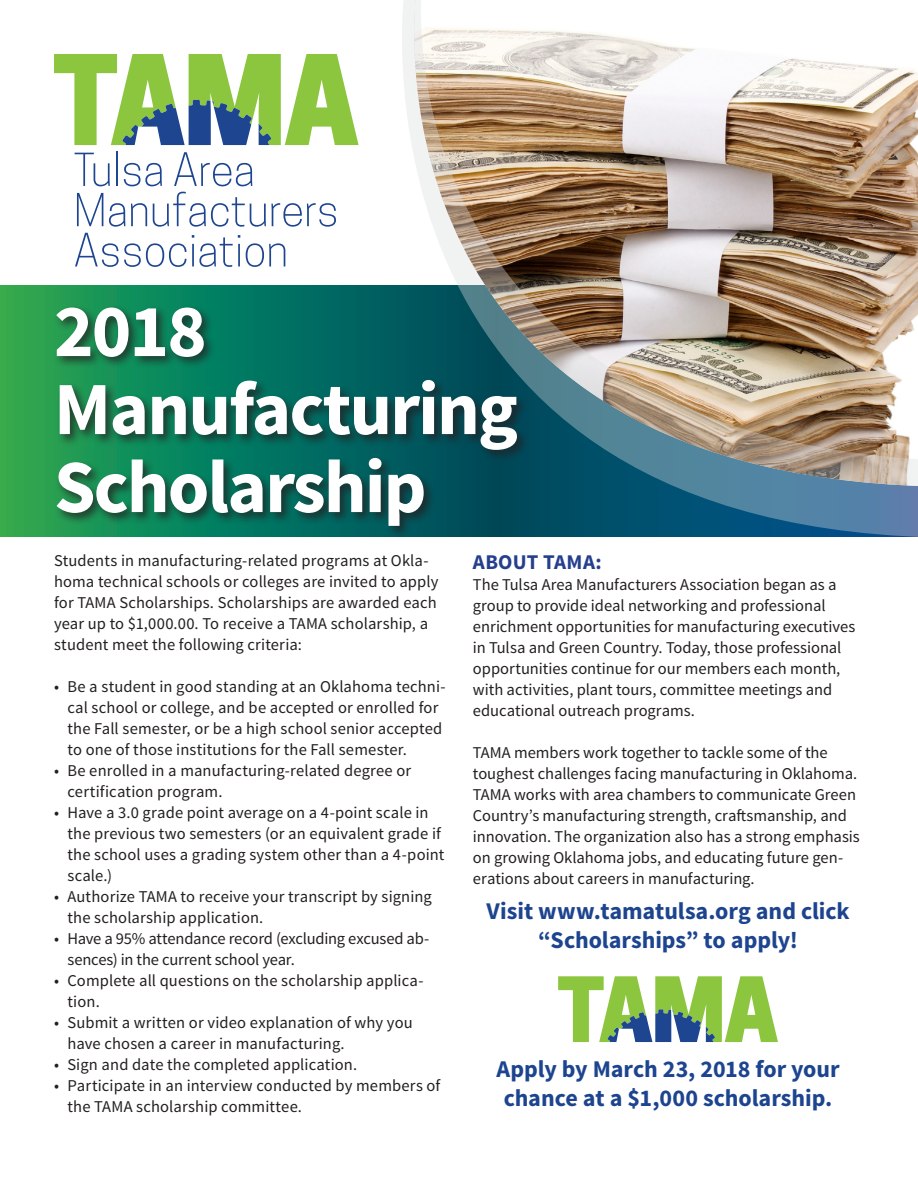
<style>
.page{position:relative;width:918px;height:1188px;background:#fff}
.page>*{position:absolute;margin:0;border:0;box-sizing:border-box;transform-origin:0 0}
.t1{font:700 75px/78px "Source Sans Pro";letter-spacing:-.025em;color:#fff}
.t2{font:700 24px/28.8px "Source Sans Pro";letter-spacing:-.005em;color:#1d448f;text-align:center}
.t3{font:700 21px "Source Sans Pro";letter-spacing:.01em;color:#253f8e}
.t4{font:16.5px/21px "Source Sans Pro";letter-spacing:.005em;color:#231f20}
.t5{font:16.5px/21px "Source Sans Pro";letter-spacing:-.015em;color:#231f20}
</style>
<div class="page">
<svg style="left:0;top:285px;width:348px;height:252px;background:#259a52"></svg>
<div style="left:53px;top:304px;width:477px;height:235px;background:#231f20;opacity:.75"></div>
<img style="left:400px;top:0;width:518px;height:537px">
<svg style="left:54px;top:54px;width:305px;height:91px"></svg>
<svg style="left:75px;top:153px;width:35px;height:33px"></svg>
<hr style="left:116px;top:152px;width:2px;height:34px;background:#1d4590">
<svg style="left:124px;top:163px;width:38px;height:23px"></svg>
<svg style="left:174px;top:152px;width:78px;height:34px"></svg>
<svg style="left:77px;top:193px;width:26px;height:33px"></svg>
<svg style="left:109px;top:203px;width:16px;height:24px"></svg>
<svg style="left:131px;top:203px;width:16px;height:23px"></svg>
<svg style="left:153px;top:192px;width:183px;height:35px"></svg>
<svg style="left:75px;top:233px;width:111px;height:34px"></svg>
<svg style="left:192px;top:235px;width:48px;height:32px"></svg>
<svg style="left:246px;top:243px;width:39px;height:24px"></svg>
<svg style="left:558px;top:976px;width:220px;height:66px"></svg>
<p class="t1" style="left:54px;top:295px;width:466px">2018<br>Manufacturing</p>
<p class="t1" style="left:54px;top:451px;width:374px">Scholarship</p>
<p class="t4" style="left:54px;top:550px;width:386px">Students in manufacturing-related programs at Okla&shy;homa technical schools or colleges are invited to apply for TAMA Scholarships. Scholarships are awarded each year up to $1,000.00. To receive a TAMA scholarship, a student meet the following criteria:</p>
<p class="t4" style="left:68px;top:676px;width:380px;text-indent:-14px">• Be a student in good standing at an Oklahoma techni&shy;cal school or college, and be accepted or enrolled for the Fall semester, or be a high school senior accepted to one of those institutions for the Fall semester.</p>
<p class="t4" style="left:68px;top:760px;width:345px;text-indent:-14px">• Be enrolled in a manufacturing-related degree or certification program.</p>
<p class="t4" style="left:68px;top:802px;width:378px;text-indent:-14px">• Have a 3.0 grade point average on a 4-point scale in the previous two semesters (or an equivalent grade if the school uses a grading system other than a 4-point scale.)</p>
<p class="t4" style="left:68px;top:886px;width:366px;text-indent:-14px">• Authorize TAMA to receive your transcript by signing the scholarship application.</p>
<p class="t5" style="left:68px;top:928px;width:363px;text-indent:-14px">• Have a 95% attendance record (excluding excused ab&shy;sences) in the current school year.</p>
<p class="t4" style="left:68px;top:970px;width:357px;text-indent:-14px">• Complete all questions on the scholarship applica&shy;tion.</p>
<p class="t4" style="left:68px;top:1012px;width:347px;text-indent:-14px">• Submit a written or video explanation of why you have chosen a career in manufacturing.</p>
<p class="t4" style="left:54px;top:1054px;width:305px">• Sign and date the completed application.</p>
<p class="t4" style="left:68px;top:1075px;width:374px;text-indent:-14px">• Participate in an interview conducted by members of the TAMA scholarship committee.</p>
<p class="t3" style="left:473px;top:549px;width:130px">ABOUT TAMA:</p>
<p class="t4" style="left:473px;top:575px;width:384px">The Tulsa Area Manufacturers Association began as a group to provide ideal networking and professional enrichment opportunities for manufacturing executives in Tulsa and Green Country. Today, those professional opportunities continue for our members each month, with activities, plant tours, committee meetings and educational outreach programs.</p>
<p class="t4" style="left:473px;top:743px;width:388px">TAMA members work together to tackle some of the toughest challenges facing manufacturing in Oklahoma.<br>TAMA works with area chambers to communicate Green Country’s manufacturing strength, craftsmanship, and innovation. The organization also has a strong emphasis on growing Oklahoma jobs, and educating future gen&shy;erations about careers in manufacturing.</p>
<p class="t2" style="left:487px;top:897px;width:365px">Visit www.tamatulsa.org and click “Scholarships” to apply!</p>
<p class="t2" style="left:496px;top:1056px;width:345px">Apply by March 23, 2018 for your chance at a $1,000 scholarship.</p>
</div>
